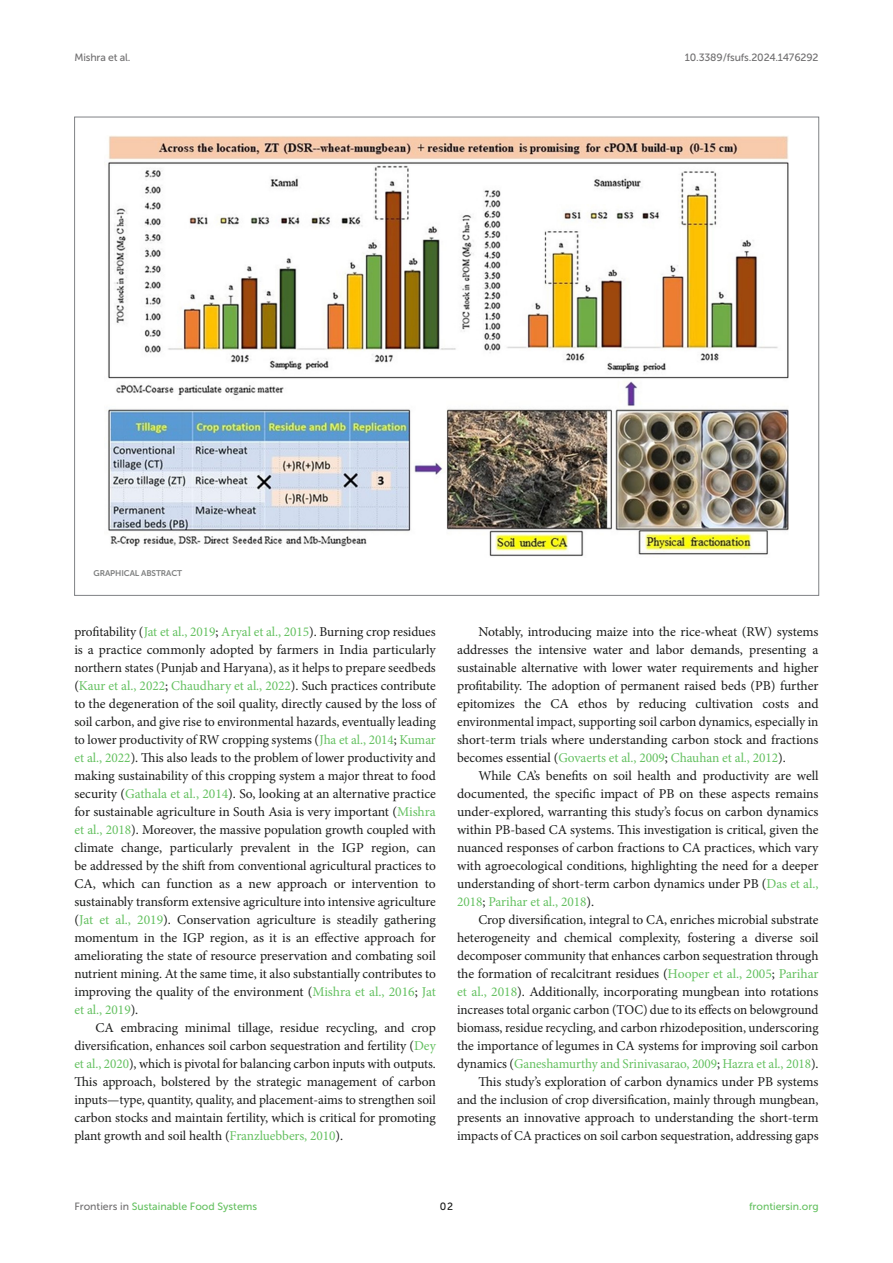
<style>
.page{position:relative;width:893px;height:1263px;background:#fff}
.page>*{position:absolute;margin:0;border:0;box-sizing:border-box;transform-origin:0 0}
.TEXT{font:13.5px/18px "Minion Pro";letter-spacing:-.005em;color:#1b1c1b;text-align:justify}
.TEXT_FLUSH{font:13.5px/18px "Minion Pro";letter-spacing:-.005em;color:#1b1c1b;text-align:justify}
.t1{font:10.5px "Museo Sans 500";color:#65c161}
.t2{font:10.5px "Museo Sans 500";letter-spacing:-.015em;color:#706f70}
.t3{font:10.5px "Museo Sans 500";color:#1b1c1b}
.FIG_HD{font:8.25px "Museo Sans 700";letter-spacing:-.01em;color:#7e7f7f}
.s1{color:#65c161}
.s2{color:#706f70}
</style>
<div class="page">
<img style="left:106px;top:136px;width:683px;height:421px">
<p class="t2" style="left:74px;top:51px;width:58px">Mishra et al.</p>
<p class="t2" style="left:685px;top:51px;width:135px">10.3389/fsufs.2024.1476292</p>
<p class="FIG_HD" style="left:94px;top:569px;width:90px">GRAPHICAL ABSTRACT</p>
<p class="TEXT_FLUSH" style="left:74px;top:623px;width:363px">profitability (<span class="s1">Jat et al., 2019</span>; <span class="s1">Aryal et al., 2015</span>). Burning crop residues is a practice commonly adopted by farmers in India particularly northern states (Punjab and Haryana), as it helps to prepare seedbeds (<span class="s1">Kaur et al., 2022</span>; <span class="s1">Chaudhary et al., 2022</span>). Such practices contribute to the degeneration of the soil quality, directly caused by the loss of soil carbon, and give rise to environmental hazards, eventually leading to lower productivity of RW cropping systems (<span class="s1">Jha et al., 2014</span>; <span class="s1">Kumar et al., 2022</span>). This also leads to the problem of lower productivity and making sustainability of this cropping system a major threat to food security (<span class="s1">Gathala et al., 2014</span>). So, looking at an alternative practice for sustainable agriculture in South Asia is very important (<span class="s1">Mishra et al., 2018</span>). Moreover, the massive population growth coupled with climate change, particularly prevalent in the IGP region, can be addressed by the shift from conventional agricultural practices to CA, which can function as a new approach or intervention to sustainably transform extensive agriculture into intensive agriculture (<span class="s1">Jat et al., 2019</span>). Conservation agriculture is steadily gathering momentum in the IGP region, as it is an effective approach for ameliorating the state of resource preservation and combating soil nutrient mining. At the same time, it also substantially contributes to improving the quality of the environment (<span class="s1">Mishra et al., 2016</span>; <span class="s1">Jat et al., 2019</span>).</p>
<p class="TEXT" style="left:74px;top:1019px;width:363px;text-indent:21px">CA embracing minimal tillage, residue recycling, and crop diversification, enhances soil carbon sequestration and fertility (<span class="s1">Dey et al., 2020</span>), which is pivotal for balancing carbon inputs with outputs.<br>This approach, bolstered by the strategic management of carbon inputs—type, quantity, quality, and placement-aims to strengthen soil carbon stocks and maintain fertility, which is critical for promoting plant growth and soil health (<span class="s1">Franzluebbers, 2010</span>).</p>
<p class="TEXT" style="left:457px;top:623px;width:363px;text-indent:21px">Notably, introducing maize into the rice-wheat (RW) systems addresses the intensive water and labor demands, presenting a sustainable alternative with lower water requirements and higher profitability. The adoption of permanent raised beds (PB) further epitomizes the CA ethos by reducing cultivation costs and environmental impact, supporting soil carbon dynamics, especially in short-term trials where understanding carbon stock and fractions becomes essential (<span class="s1">Govaerts et al., 2009</span>; <span class="s1">Chauhan et al., 2012</span>).</p>
<p class="TEXT" style="left:457px;top:767px;width:363px;text-indent:21px">While CA’s benefits on soil health and productivity are well documented, the specific impact of PB on these aspects remains under-explored, warranting this study’s focus on carbon dynamics within PB-based CA systems. This investigation is critical, given the nuanced responses of carbon fractions to CA practices, which vary with agroecological conditions, highlighting the need for a deeper understanding of short-term carbon dynamics under PB (<span class="s1">Das et al., 2018</span>; <span class="s1">Parihar et al., 2018</span>).</p>
<p class="TEXT" style="left:457px;top:911px;width:363px;text-indent:21px">Crop diversification, integral to CA, enriches microbial substrate heterogeneity and chemical complexity, fostering a diverse soil decomposer community that enhances carbon sequestration through the formation of recalcitrant residues (<span class="s1">Hooper et al., 2005</span>; <span class="s1">Parihar et al., 2018</span>). Additionally, incorporating mungbean into rotations increases total organic carbon (TOC) due to its effects on belowground biomass, residue recycling, and carbon rhizodeposition, underscoring the importance of legumes in CA systems for improving soil carbon dynamics (<span class="s1">Ganeshamurthy and Srinivasarao, 2009</span>; <span class="s1">Hazra et al., 2018</span>).</p>
<p class="TEXT" style="left:457px;top:1073px;width:363px;text-indent:21px">This study’s exploration of carbon dynamics under PB systems and the inclusion of crop diversification, mainly through mungbean, presents an innovative approach to understanding the short-term impacts of CA practices on soil carbon sequestration, addressing gaps</p>
<p class="t1" style="left:74px;top:1200px;width:184px"><span class="s2">Frontiers in</span> Sustainable Food Systems</p>
<p class="t3" style="left:440px;top:1200px;width:15px">02</p>
<p class="t1" style="left:749px;top:1200px;width:71px">frontiersin.org</p>
</div>
